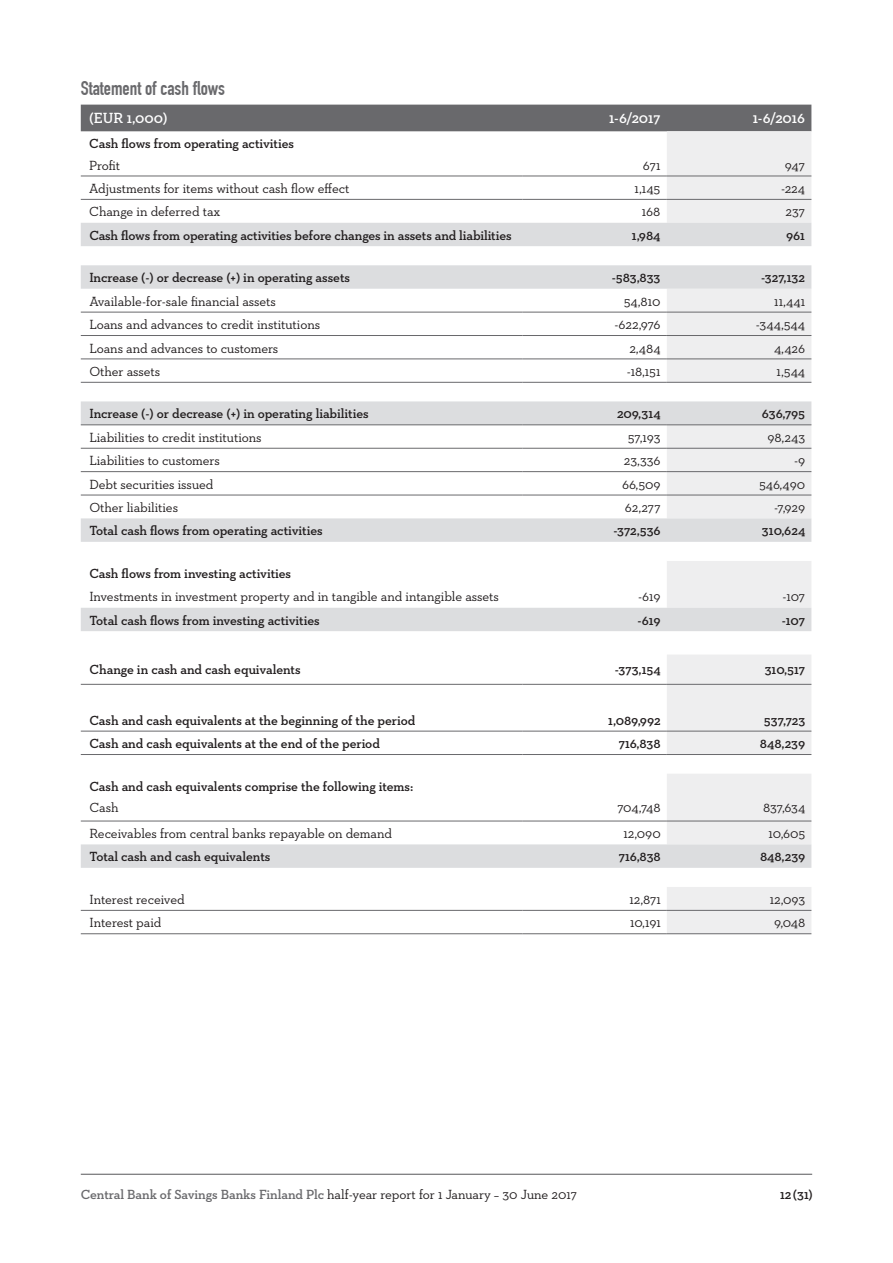
<style>
.page{position:relative;width:893px;height:1263px;background:#fff}
.page>*{position:absolute;margin:0;border:0;box-sizing:border-box;transform-origin:0 0}
.t1{font:700 19.5px "DIN Condensed";color:#69696c}
.t2{font:600 15px "Neutraface Slab Text";letter-spacing:-.005em;color:#fff}
.t3{font:13.5px "Neutraface Slab Text";letter-spacing:-.005em;color:#231f20}
.t4{font:600 13.5px "Neutraface Slab Text";letter-spacing:-.005em;color:#231f20}
.s1{font-weight:600;color:#69696c}
</style>
<div class="page">
<hr style="left:81px;top:1174px;width:731px;height:1px;background:#69696c">
<div style="left:81px;top:105px;width:730px;height:26px;background:#69696c"></div>
<svg style="left:667px;top:131px;width:144px;height:802px;fill:#eeeeef"></svg>
<svg style="left:81px;top:223px;width:730px;height:645px"></svg>
<hr style="left:81px;top:754px;width:441px;height:1px;background:#69696c">
<hr style="left:522px;top:754px;width:145px;height:1px;background:#69696c">
<hr style="left:667px;top:754px;width:144px;height:1px;background:#69696c">
<hr style="left:81px;top:821px;width:441px;height:1px;background:#69696c">
<hr style="left:522px;top:821px;width:145px;height:1px;background:#69696c">
<hr style="left:667px;top:821px;width:144px;height:1px;background:#69696c">
<hr style="left:81px;top:176px;width:441px;height:1px;background:#69696c">
<hr style="left:522px;top:176px;width:145px;height:1px;background:#69696c">
<hr style="left:667px;top:176px;width:144px;height:1px;background:#69696c">
<hr style="left:81px;top:199px;width:441px;height:1px;background:#69696c">
<hr style="left:522px;top:199px;width:145px;height:1px;background:#69696c">
<hr style="left:667px;top:199px;width:144px;height:1px;background:#69696c">
<hr style="left:81px;top:312px;width:441px;height:1px;background:#69696c">
<hr style="left:522px;top:312px;width:145px;height:1px;background:#69696c">
<hr style="left:667px;top:312px;width:144px;height:1px;background:#69696c">
<hr style="left:81px;top:335px;width:441px;height:1px;background:#69696c">
<hr style="left:522px;top:335px;width:145px;height:1px;background:#69696c">
<hr style="left:667px;top:335px;width:144px;height:1px;background:#69696c">
<hr style="left:81px;top:358px;width:441px;height:1px;background:#69696c">
<hr style="left:522px;top:358px;width:145px;height:1px;background:#69696c">
<hr style="left:667px;top:358px;width:144px;height:1px;background:#69696c">
<hr style="left:81px;top:382px;width:441px;height:1px;background:#69696c">
<hr style="left:522px;top:382px;width:145px;height:1px;background:#69696c">
<hr style="left:667px;top:382px;width:144px;height:1px;background:#69696c">
<hr style="left:81px;top:424px;width:441px;height:1px;background:#69696c">
<hr style="left:522px;top:424px;width:145px;height:1px;background:#69696c">
<hr style="left:667px;top:424px;width:144px;height:1px;background:#69696c">
<hr style="left:81px;top:448px;width:441px;height:1px;background:#69696c">
<hr style="left:522px;top:448px;width:145px;height:1px;background:#69696c">
<hr style="left:667px;top:448px;width:144px;height:1px;background:#69696c">
<hr style="left:81px;top:471px;width:441px;height:1px;background:#69696c">
<hr style="left:522px;top:471px;width:145px;height:1px;background:#69696c">
<hr style="left:667px;top:471px;width:144px;height:1px;background:#69696c">
<hr style="left:81px;top:495px;width:441px;height:1px;background:#69696c">
<hr style="left:522px;top:495px;width:145px;height:1px;background:#69696c">
<hr style="left:667px;top:495px;width:144px;height:1px;background:#69696c">
<hr style="left:81px;top:731px;width:441px;height:1px;background:#69696c">
<hr style="left:522px;top:731px;width:145px;height:1px;background:#69696c">
<hr style="left:667px;top:731px;width:144px;height:1px;background:#69696c">
<hr style="left:81px;top:910px;width:441px;height:1px;background:#69696c">
<hr style="left:522px;top:910px;width:145px;height:1px;background:#69696c">
<hr style="left:667px;top:910px;width:144px;height:1px;background:#69696c">
<hr style="left:81px;top:933px;width:441px;height:1px;background:#69696c">
<hr style="left:522px;top:933px;width:145px;height:1px;background:#69696c">
<hr style="left:667px;top:933px;width:144px;height:1px;background:#69696c">
<hr style="left:81px;top:684px;width:441px;height:1px;background:#69696c">
<hr style="left:522px;top:684px;width:145px;height:1px;background:#69696c">
<hr style="left:667px;top:684px;width:144px;height:1px;background:#69696c">
<h1 class="t1" style="left:81px;top:76px;width:146px">Statement of cash flows</h1>
<p class="t2" style="left:89px;top:108px;width:80px">(EUR 1,000)</p>
<p class="t2" style="left:609px;top:108px;width:53px">1-6/2017</p>
<p class="t2" style="left:753px;top:108px;width:54px">1-6/2016</p>
<p class="t4" style="left:89px;top:135px;width:206px">Cash flows from operating activities</p>
<p class="t3" style="left:89px;top:157px;width:32px">Profit</p>
<p class="t3" style="left:643px;top:157px;width:19px">671</p>
<p class="t3" style="left:785px;top:157px;width:22px">947</p>
<p class="t3" style="left:89px;top:180px;width:262px">Adjustments for items without cash flow effect</p>
<p class="t3" style="left:635px;top:180px;width:27px">1,145</p>
<p class="t3" style="left:781px;top:180px;width:25px">-224</p>
<p class="t3" style="left:89px;top:203px;width:133px">Change in deferred tax</p>
<p class="t3" style="left:642px;top:203px;width:20px">168</p>
<p class="t3" style="left:785px;top:203px;width:21px">237</p>
<p class="t4" style="left:89px;top:227px;width:424px">Cash flows from operating activities before changes in assets and liabilities</p>
<p class="t4" style="left:632px;top:227px;width:30px">1,984</p>
<p class="t4" style="left:786px;top:227px;width:21px">961</p>
<p class="t4" style="left:89px;top:269px;width:262px">Increase (-) or decrease (+) in operating assets</p>
<p class="t4" style="left:612px;top:269px;width:50px">-583,833</p>
<p class="t4" style="left:761px;top:269px;width:45px">-327,132</p>
<p class="t3" style="left:89px;top:293px;width:188px">Available-for-sale financial assets</p>
<p class="t3" style="left:624px;top:293px;width:38px">54,810</p>
<p class="t3" style="left:774px;top:293px;width:32px">11,441</p>
<p class="t3" style="left:89px;top:316px;width:232px">Loans and advances to credit institutions</p>
<p class="t3" style="left:614px;top:316px;width:48px">-622,976</p>
<p class="t3" style="left:756px;top:316px;width:51px">-344,544</p>
<p class="t3" style="left:89px;top:339px;width:190px">Loans and advances to customers</p>
<p class="t3" style="left:629px;top:339px;width:33px">2,484</p>
<p class="t3" style="left:774px;top:339px;width:33px">4,426</p>
<p class="t3" style="left:89px;top:363px;width:72px">Other assets</p>
<p class="t3" style="left:627px;top:363px;width:35px">-18,151</p>
<p class="t3" style="left:776px;top:363px;width:30px">1,544</p>
<p class="t4" style="left:89px;top:405px;width:281px">Increase (-) or decrease (+) in operating liabilities</p>
<p class="t4" style="left:617px;top:405px;width:45px">209,314</p>
<p class="t4" style="left:762px;top:405px;width:45px">636,795</p>
<p class="t3" style="left:89px;top:429px;width:174px">Liabilities to credit institutions</p>
<p class="t3" style="left:628px;top:429px;width:34px">57,193</p>
<p class="t3" style="left:767px;top:429px;width:39px">98,243</p>
<p class="t3" style="left:89px;top:452px;width:132px">Liabilities to customers</p>
<p class="t3" style="left:624px;top:452px;width:38px">23,336</p>
<p class="t3" style="left:794px;top:452px;width:13px">-9</p>
<p class="t3" style="left:89px;top:476px;width:126px">Debt securities issued</p>
<p class="t3" style="left:622px;top:476px;width:40px">66,509</p>
<p class="t3" style="left:759px;top:476px;width:48px">546,490</p>
<p class="t3" style="left:89px;top:499px;width:90px">Other liabilities</p>
<p class="t3" style="left:625px;top:499px;width:37px">62,277</p>
<p class="t3" style="left:774px;top:499px;width:33px">-7,929</p>
<p class="t4" style="left:89px;top:522px;width:235px">Total cash flows from operating activities</p>
<p class="t4" style="left:613px;top:522px;width:49px">-372,536</p>
<p class="t4" style="left:762px;top:522px;width:45px">310,624</p>
<p class="t4" style="left:89px;top:565px;width:203px">Cash flows from investing activities</p>
<p class="t3" style="left:89px;top:588px;width:411px">Investments in investment property and in tangible and intangible assets</p>
<p class="t3" style="left:638px;top:588px;width:24px">-619</p>
<p class="t3" style="left:782px;top:588px;width:24px">-107</p>
<p class="t4" style="left:90px;top:612px;width:232px">Total cash flows from investing activities</p>
<p class="t4" style="left:637px;top:612px;width:25px">-619</p>
<p class="t4" style="left:782px;top:612px;width:25px">-107</p>
<p class="t4" style="left:90px;top:661px;width:213px">Change in cash and cash equivalents</p>
<p class="t4" style="left:615px;top:661px;width:47px">-373,154</p>
<p class="t4" style="left:765px;top:661px;width:42px">310,517</p>
<p class="t4" style="left:90px;top:712px;width:327px">Cash and cash equivalents at the beginning of the period</p>
<p class="t4" style="left:608px;top:712px;width:54px">1,089,992</p>
<p class="t4" style="left:764px;top:712px;width:43px">537,723</p>
<p class="t4" style="left:90px;top:735px;width:292px">Cash and cash equivalents at the end of the period</p>
<p class="t4" style="left:619px;top:735px;width:44px">716,838</p>
<p class="t4" style="left:760px;top:735px;width:47px">848,239</p>
<p class="t4" style="left:90px;top:778px;width:325px">Cash and cash equivalents comprise the following items:</p>
<p class="t3" style="left:90px;top:799px;width:30px">Cash</p>
<p class="t3" style="left:617px;top:799px;width:45px">704,748</p>
<p class="t3" style="left:763px;top:799px;width:44px">837,634</p>
<p class="t3" style="left:90px;top:825px;width:304px">Receivables from central banks repayable on demand</p>
<p class="t3" style="left:624px;top:825px;width:39px">12,090</p>
<p class="t3" style="left:769px;top:825px;width:38px">10,605</p>
<p class="t4" style="left:90px;top:848px;width:182px">Total cash and cash equivalents</p>
<p class="t4" style="left:619px;top:848px;width:44px">716,838</p>
<p class="t4" style="left:760px;top:848px;width:47px">848,239</p>
<p class="t3" style="left:90px;top:891px;width:97px">Interest received</p>
<p class="t3" style="left:629px;top:891px;width:33px">12,871</p>
<p class="t3" style="left:770px;top:891px;width:37px">12,093</p>
<p class="t3" style="left:90px;top:914px;width:73px">Interest paid</p>
<p class="t3" style="left:630px;top:914px;width:32px">10,191</p>
<p class="t3" style="left:774px;top:914px;width:33px">9,048</p>
<p class="t3" style="left:81px;top:1186px;width:498px"><span class="s1">Central Bank of Savings Banks Finland Plc</span> half-year report for 1 January – 30 June 2017</p>
<p class="t4" style="left:780px;top:1186px;width:34px">12 (31)</p>
</div>
